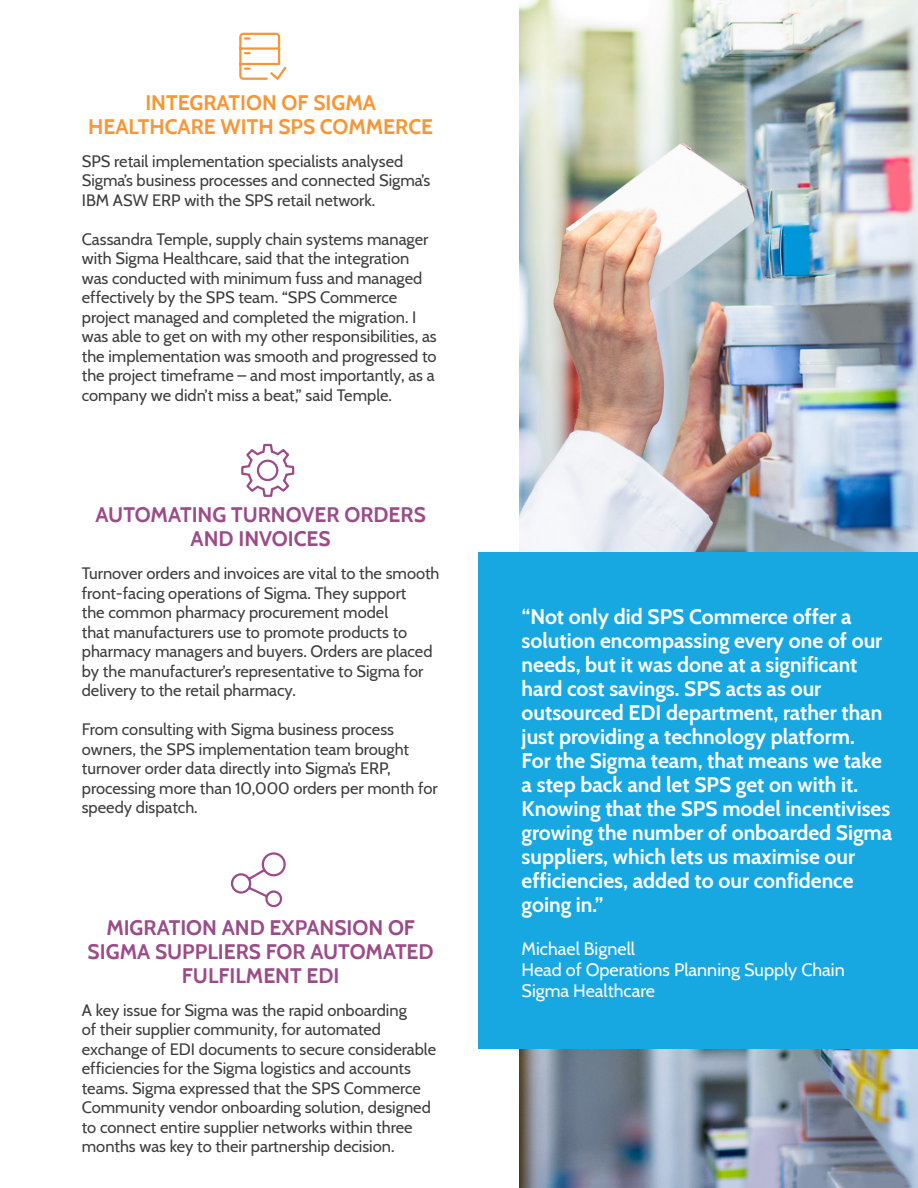
<style>
.page{position:relative;width:918px;height:1188px;background:#fff}
.page>*{position:absolute;margin:0;border:0;box-sizing:border-box;transform-origin:0 0}
.t1{font:700 21px/24px "Cabin";color:#fff}
.t2{font:700 21px/24px "Cabin";color:#9c4b89;text-align:center}
.t3{font:700 21px/24px "Cabin";color:#f79637;text-align:center}
.t4{font:18px/21px "Cabin";color:#fff}
.t5{font:16.5px/19.5px "Cabin";color:#3e3e3f}
</style>
<div class="page">
<img style="left:519px;top:0;width:399px;height:1188px">
<div style="left:478px;top:552px;width:440px;height:497px;background:#18a8e1"></div>
<svg style="left:239px;top:32px;width:48px;height:48px"></svg>
<svg style="left:241px;top:443px;width:54px;height:54px"></svg>
<svg style="left:230px;top:852px;width:56px;height:56px"></svg>
<p class="t3" style="left:88px;top:89px;width:346px">INTEGRATION OF SIGMA<br>HEALTHCARE WITH SPS COMMERCE</p>
<p class="t5" style="left:82px;top:150px;width:350px">SPS retail implementation specialists analysed<br>Sigma’s business processes and connected Sigma’s<br>IBM ASW ERP with the SPS retail network.</p>
<p class="t5" style="left:82px;top:228px;width:356px">Cassandra Temple, supply chain systems manager with Sigma Healthcare, said that the integration was conducted with minimum fuss and managed effectively by the SPS team. “SPS Commerce project managed and completed the migration. I was able to get on with my other responsibilities, as the implementation was smooth and progressed to the project timeframe – and most importantly, as a company we didn’t miss a beat,” said Temple.</p>
<p class="t2" style="left:96px;top:502px;width:332px">AUTOMATING TURNOVER ORDERS<br>AND INVOICES</p>
<p class="t5" style="left:82px;top:563px;width:359px">Turnover orders and invoices are vital to the smooth front-facing operations of Sigma. They support<br>the common pharmacy procurement model<br>that manufacturers use to promote products to pharmacy managers and buyers. Orders are placed by the manufacturer’s representative to Sigma for delivery to the retail pharmacy.</p>
<p class="t5" style="left:82px;top:719px;width:358px">From consulting with Sigma business process owners, the SPS implementation team brought turnover order data directly into Sigma’s ERP, processing more than 10,000 orders per month for speedy dispatch.</p>
<p class="t2" style="left:88px;top:914px;width:348px">MIGRATION AND EXPANSION OF<br>SIGMA SUPPLIERS FOR AUTOMATED<br>FULFILMENT EDI</p>
<p class="t5" style="left:82px;top:999px;width:356px">A key issue for Sigma was the rapid onboarding<br>of their supplier community, for automated exchange of EDI documents to secure considerable efficiencies for the Sigma logistics and accounts teams. Sigma expressed that the SPS Commerce Community vendor onboarding solution, designed to connect entire supplier networks within three months was key to their partnership decision.</p>
<p class="t1" style="left:522px;top:603px;width:372px">“Not only did SPS Commerce offer a solution encompassing every one of our needs, but it was done at a significant hard cost savings. SPS acts as our outsourced EDI department, rather than just providing a technology platform.<br>For the Sigma team, that means we take a step back and let SPS get on with it.<br>Knowing that the SPS model incentivises growing the number of onboarded Sigma suppliers, which lets us maximise our efficiencies, added to our confidence going in.”</p>
<p class="t4" style="left:522px;top:937px;width:115px">Michael Bignell</p>
<p class="t4" style="left:522px;top:958px;width:325px">Head of Operations Planning Supply Chain<br>Sigma Healthcare</p>
</div>
